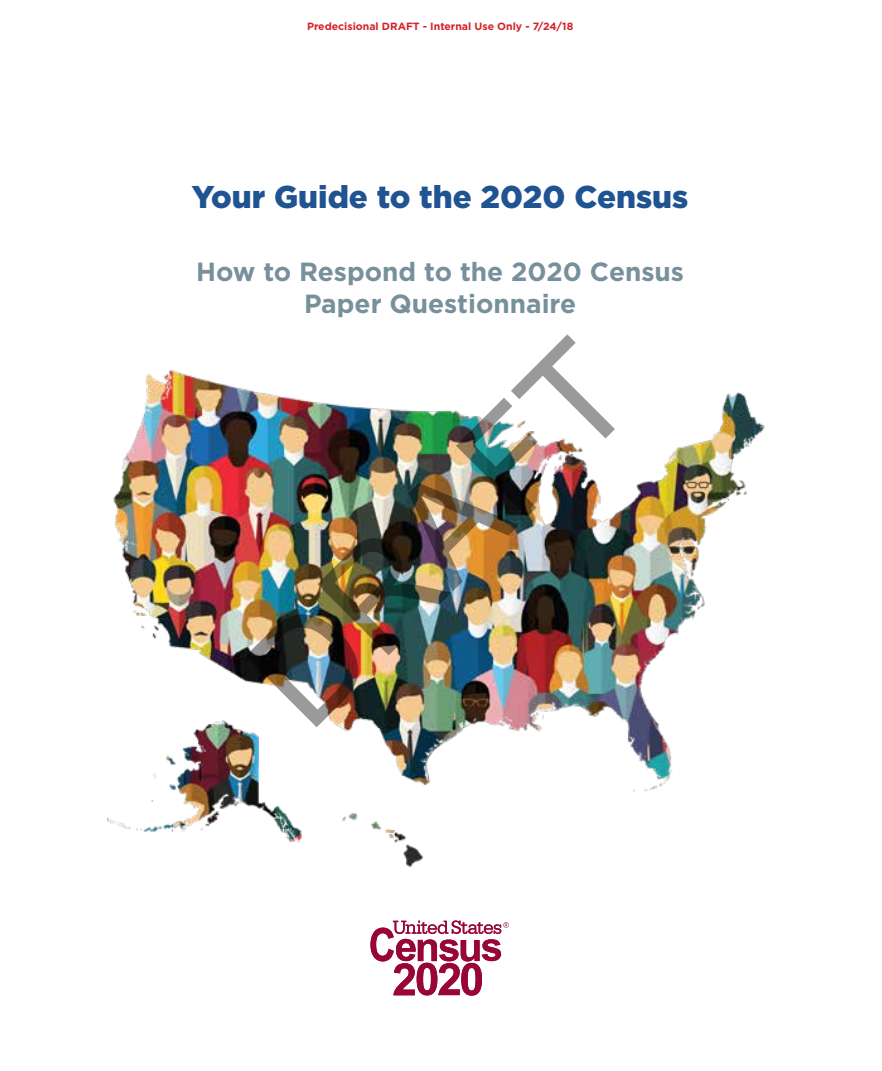
<style>
.page{position:relative;width:882px;height:1071px;background:#fff}
.page>*{position:absolute;margin:0;border:0;box-sizing:border-box;transform-origin:0 0}
.t1{font:140.7px "Arial";color:rgb(0 0 0/.4)}
.t2{font:900 31.5px "Gotham";color:#205392}
.t3{font:700 26.25px/31.5px "Gotham";color:#77909b;text-align:center}
.t4{font:700 10.5px "Gotham";color:#d52229}
</style>
<div class="page">
<svg style="left:371px;top:920px;width:138px;height:76px"></svg>
<img style="left:108px;top:370px;width:657px;height:497px">
<p class="t4" style="left:307px;top:19px;width:268px">Predecisional DRAFT - Internal Use Only - 7/24/18</p>
<p class="t2" style="left:192px;top:175px;width:498px">Your Guide to the 2020 Census</p>
<p class="t3" style="left:196px;top:256px;width:490px">How to Respond to the 2020 Census<br>Paper Questionnaire</p>
<h1 class="t1" style="left:206px;top:632px;width:470px;rotate:-45deg">DRAFT</h1>
</div>
